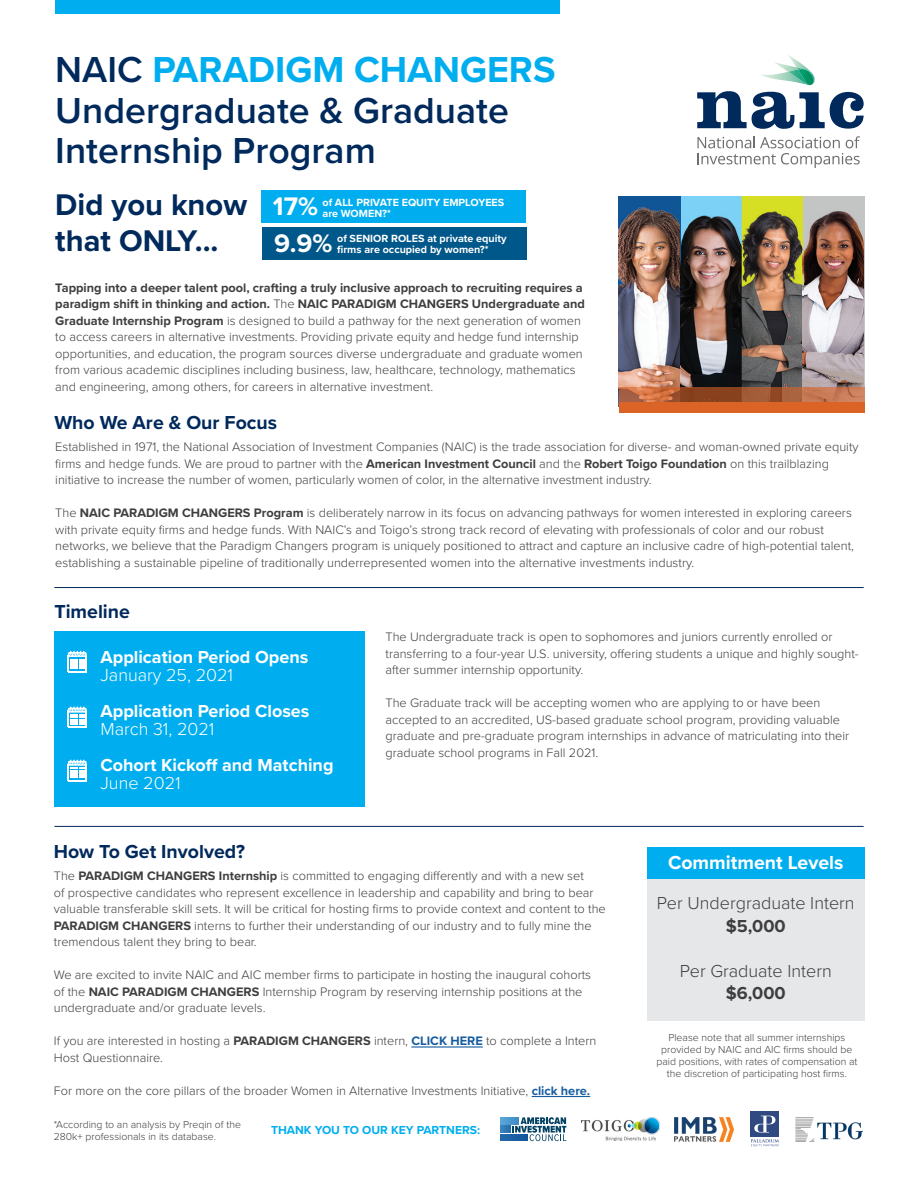
<style>
.page{position:relative;width:918px;height:1188px;background:#fff}
.page>*{position:absolute;margin:0;border:0;box-sizing:border-box;transform-origin:0 0}
.t1{font:600 37.5px/40.5px "Proxima Nova";color:#00295c}
.t2{font:700 31.05px/36.3px "Proxima Nova";color:#00295c}
.Body_Copy{font:700 26.25px "Proxima Nova";color:#fff}
.Body_Copy-2{font:700 19.5px "Proxima Nova";color:#00295c}
.t3{font:700 19.5px "Proxima Nova";color:#fff}
.t4{font:700 18px/36px "Proxima Nova";color:#fff}
.t5{font:300 18px/22.5px "Proxima Nova";color:#3e3e3f;text-align:center}
.t6{font:300 18px "Proxima Nova";color:#fff}
.t7{font:700 18px "Proxima Nova";color:#3e3e3f}
.t8{font:300 12.75px/16.5px "Proxima Nova";color:#3e3e3f}
.t9{font:700 12px "Proxima Nova";color:#00aeef}
.Body_Copy-3{font:700 10.8px/10.8px "Proxima Nova";color:#fff}
.t10{font:300 10.5px/12px "Proxima Nova";color:#3e3e3f;text-align:center}
.s1{font-weight:700;color:#00aeef}
.s2{font-weight:700}
.s3{font-weight:300}
.s4{font-weight:700;color:#175d9e}
</style>
<div class="page">
<hr style="left:54px;top:587px;width:810px;height:1px;background:#00295c">
<div style="left:55px;top:0;width:504px;height:14px;background:#00aeef"></div>
<svg style="left:697px;top:136px;width:163px;height:32px"></svg>
<svg style="left:697px;top:91px;width:167px;height:38px"></svg>
<img style="left:761px;top:74px;width:12px;height:5px">
<img style="left:773px;top:62px;width:15px;height:19px">
<img style="left:788px;top:55px;width:18px;height:28px">
<img style="left:797px;top:67px;width:18px;height:16px">
<img style="left:798px;top:69px;width:16px;height:16px">
<img style="left:619px;top:197px;width:245px;height:190px">
<img style="left:619px;top:197px;width:61px;height:1px">
<img style="left:680px;top:197px;width:62px;height:1px">
<img style="left:680px;top:197px;width:1px;height:190px">
<img style="left:742px;top:197px;width:1px;height:210px">
<svg style="left:619px;top:387px;width:246px;height:15px;background:#ac603b"></svg>
<div style="left:619px;top:402px;width:246px;height:11px;background:#db6326"></div>
<hr style="left:411px;top:1046px;width:72px;height:2px;background:#175d9e">
<hr style="left:532px;top:1096px;width:58px;height:1px;background:#175d9e">
<hr style="left:54px;top:826px;width:810px;height:1px;background:#00295c">
<div style="left:54px;top:631px;width:311px;height:176px;background:#00aeef"></div>
<svg style="left:68px;top:651px;width:19px;height:21px"></svg>
<svg style="left:68px;top:706px;width:19px;height:22px"></svg>
<svg style="left:68px;top:760px;width:19px;height:21px"></svg>
<div style="left:647px;top:876px;width:218px;height:144px;background:#e6e7e9"></div>
<div style="left:647px;top:847px;width:218px;height:32px;background:#00aeef"></div>
<div style="left:262px;top:190px;width:264px;height:33px;background:#00aeef"></div>
<div style="left:262px;top:228px;width:264px;height:32px;background:#005789"></div>
<svg style="left:501px;top:1117px;width:65px;height:24px"></svg>
<div style="left:501px;top:1134px;width:27px;height:7px;background:#1a5fa4"></div>
<img style="left:582px;top:1118px;width:78px;height:22px">
<img style="left:795px;top:1117px;width:67px;height:24px">
<img style="left:675px;top:1117px;width:59px;height:24px">
<svg style="left:751px;top:1139px;width:28px;height:7px"></svg>
<div style="left:751px;top:1111px;width:28px;height:26px;background:#304a81"></div>
<svg style="left:754px;top:1116px;width:21px;height:17px"></svg>
<p class="t1" style="left:55px;top:49px;width:502px">NAIC <span class="s1">PARADIGM CHANGERS<br></span>Undergraduate &amp; Graduate<br>Internship Program</p>
<p class="t2" style="left:55px;top:186px;width:193px">Did you know that ONLY...</p>
<p class="Body_Copy" style="left:273px;top:186px;width:47px">17%</p>
<p class="Body_Copy-3" style="left:323px;top:197px;width:183px">of ALL PRIVATE EQUITY EMPLOYEES are WOMEN?*</p>
<p class="Body_Copy" style="left:274px;top:224px;width:60px">9.9%</p>
<p class="Body_Copy-3" style="left:337px;top:233px;width:171px">of SENIOR ROLES at private equity firms are occupied by women?*</p>
<p class="t8" style="left:55px;top:278px;width:531px"><span class="s2">Tapping into a deeper talent pool, crafting a truly inclusive approach to recruiting requires a paradigm shift in thinking and action.</span> The <span class="s2">NAIC PARADIGM CHANGERS Undergraduate and Graduate Internship Program</span> is designed to build a pathway for the next generation of women to access careers in alternative investments. Providing private equity and hedge fund internship opportunities, and education, the program sources diverse undergraduate and graduate women from various academic disciplines including business, law, healthcare, technology, mathematics and engineering, among others, for careers in alternative investment.</p>
<p class="Body_Copy-2" style="left:54px;top:407px;width:224px">Who We Are &amp; Our Focus</p>
<p class="t8" style="left:55px;top:438px;width:805px">Established in 1971, the National Association of Investment Companies (NAIC) is the trade association for diverse- and woman-owned private equity firms and hedge funds. We are proud to partner with the <span class="s2">American Investment Council</span> and the <span class="s2">Robert Toigo Foundation</span> on this trailblazing initiative to increase the number of women, particularly women of color, in the alternative investment industry.</p>
<p class="t8" style="left:55px;top:504px;width:800px">The <span class="s2">NAIC PARADIGM CHANGERS Program</span> is deliberately narrow in its focus on advancing pathways for women interested in exploring careers with private equity firms and hedge funds. With NAIC’s and Toigo’s strong track record of elevating with professionals of color and our robust networks, we believe that the Paradigm Changers program is uniquely positioned to attract and capture an inclusive cadre of high-potential talent, establishing a sustainable pipeline of traditionally underrepresented women into the alternative investments industry.</p>
<p class="Body_Copy-2" style="left:54px;top:597px;width:77px">Timeline</p>
<p class="t8" style="left:386px;top:628px;width:475px">The Undergraduate track is open to sophomores and juniors currently enrolled or transferring to a four-year U.S. university, offering students a unique and highly sought&shy;after summer internship opportunity.</p>
<p class="t8" style="left:386px;top:694px;width:465px">The Graduate track will be accepting women who are applying to or have been accepted to an accredited, US-based graduate school program, providing valuable graduate and pre-graduate program internships in advance of matriculating into their graduate school programs in Fall 2021.</p>
<p class="t4" style="left:100px;top:638px;width:209px">Application Period Opens</p>
<p class="t4" style="left:100px;top:656px;width:211px"><span class="s3">January 25, 2021<br></span>Application Period Closes</p>
<p class="t4" style="left:100px;top:710px;width:235px"><span class="s3">March 31, 2021<br></span>Cohort Kickoff and Matching</p>
<p class="t6" style="left:100px;top:769px;width:82px">June 2021</p>
<p class="Body_Copy-2" style="left:54px;top:837px;width:193px">How To Get Involved?</p>
<p class="t8" style="left:54px;top:867px;width:553px">The <span class="s2">PARADIGM CHANGERS Internship</span> is committed to engaging differently and with a new set<br>of prospective candidates who represent excellence in leadership and capability and bring to bear valuable transferable skill sets. It will be critical for hosting firms to provide context and content to the <span class="s2">PARADIGM CHANGERS</span> interns to further their understanding of our industry and to fully mine the tremendous talent they bring to bear.</p>
<p class="t8" style="left:54px;top:966px;width:539px">We are excited to invite NAIC and AIC member firms to participate in hosting the inaugural cohorts of the <span class="s2">NAIC PARADIGM CHANGERS</span> Internship Program by reserving internship positions at the undergraduate and/or graduate levels.</p>
<p class="t8" style="left:54px;top:1032px;width:544px">If you are interested in hosting a <span class="s2">PARADIGM CHANGERS</span> intern, <span class="s4">CLICK HERE</span> to complete a Intern<br>Host Questionnaire.</p>
<p class="t8" style="left:54px;top:1082px;width:538px">For more on the core pillars of the broader Women in Alternative Investments Initiative, <span class="s4">click here.</span></p>
<p class="t10" style="left:54px;top:1118px;width:189px;text-align:left">*According to an analysis by Preqin of the<br>280k+ professionals in its database.</p>
<p class="t9" style="left:271px;top:1121px;width:211px">THANK YOU TO OUR KEY PARTNERS:</p>
<p class="t3" style="left:668px;top:848px;width:177px">Commitment Levels</p>
<p class="t5" style="left:657px;top:891px;width:199px">Per Undergraduate Intern <span class="s2">$5,000</span></p>
<p class="t5" style="left:680px;top:958px;width:154px">Per Graduate Intern</p>
<p class="t7" style="left:726px;top:980px;width:62px">$6,000</p>
<p class="t10" style="left:656px;top:1030px;width:203px">Please note that all summer internships provided by NAIC and AIC firms should be paid positions, with rates of compensation at the discretion of participating host firms.</p>
</div>
